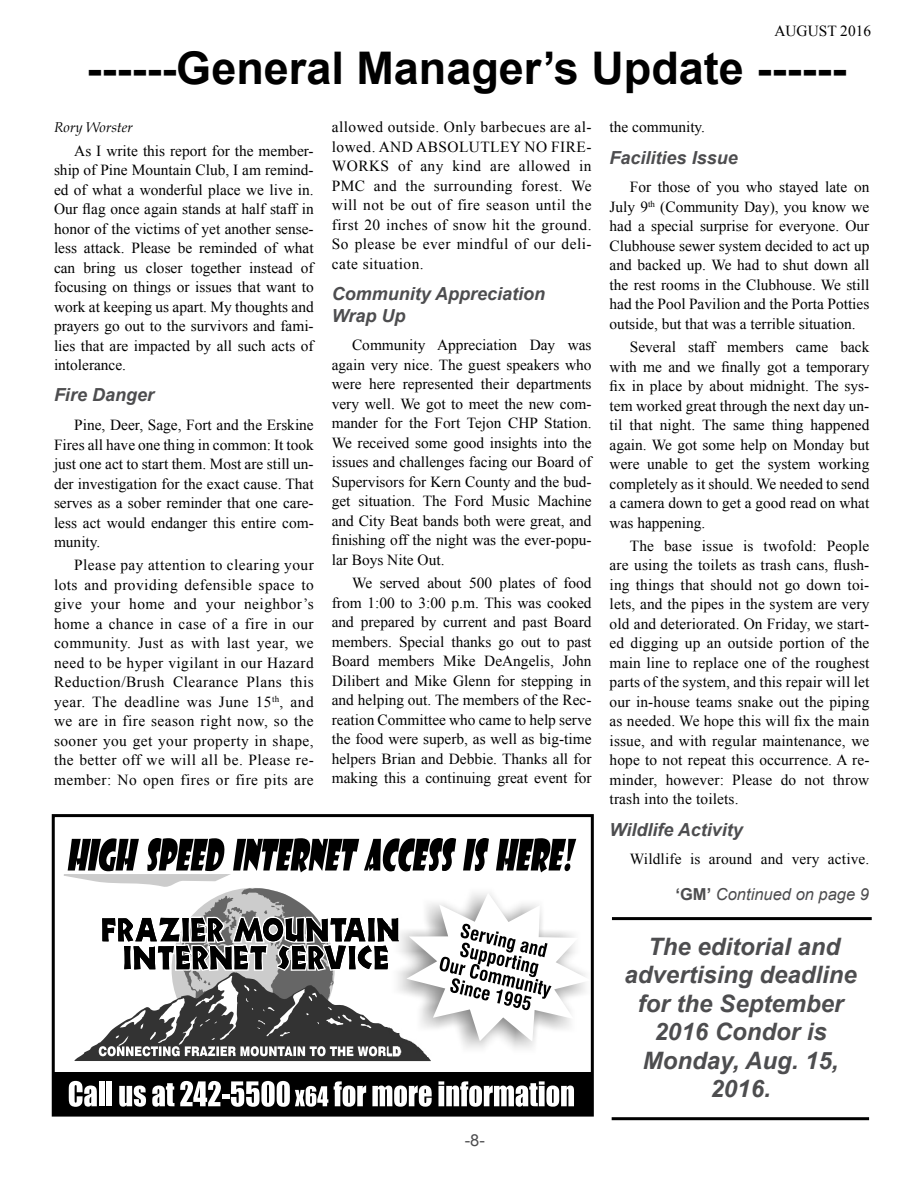
<style>
.page{position:relative;width:918px;height:1188px;background:#fff}
.page>*{position:absolute;margin:0;border:0;box-sizing:border-box;transform-origin:0 0}
.t1{font:700 45px "Arial";color:#000}
.t2{font:italic 700 24px/28.5px "Arial";color:#4d4d4f;text-align:center}
.t3{font:italic 700 18px/21.6px "Arial";color:#4d4d4f}
.t4{font:italic 16.5px "Arial";color:#4d4d4f}
.t5{font:16.5px "Arial";color:#4d4d4f}
.t6{font:15.3px/19.5px "Times New Roman";color:#000;text-align:justify}
.t7{font:italic 14.25px "Book Antiqua";color:#000}
.s1{font-weight:700;font-style:normal}
</style>
<div class="page">
<hr style="left:612px;top:917px;width:260px;height:3px;background:#000">
<hr style="left:612px;top:1117px;width:257px;height:3px;background:#000">
<div style="left:54px;top:1073px;width:538px;height:42px;background:#000"></div>
<svg style="left:69px;top:1081px;width:28px;height:26px"></svg>
<div style="left:99px;top:1081px;width:6px;height:25px;background:#fff"></div>
<div style="left:107px;top:1081px;width:5px;height:25px;background:#fff"></div>
<svg style="left:119px;top:1086px;width:27px;height:21px"></svg>
<svg style="left:152px;top:1083px;width:22px;height:24px"></svg>
<svg style="left:334px;top:1081px;width:32px;height:26px"></svg>
<svg style="left:372px;top:1086px;width:60px;height:21px"></svg>
<svg style="left:438px;top:1081px;width:136px;height:26px"></svg>
<svg style="left:180px;top:1081px;width:148px;height:26px"></svg>
<svg style="left:63px;top:838px;width:522px;height:223px"></svg>
<div style="left:52px;top:814px;width:542px;height:303px;border:3px solid #000"></div>
<p class="t6" style="left:774px;top:21px;width:98px">AUGUST 2016</p>
<h1 class="t1" style="left:86px;top:38px;width:762px">------General Manager’s Update ------</h1>
<p class="t7" style="left:54px;top:117px;width:80px">Rory Worster</p>
<p class="t6" style="left:54px;top:140px;width:261px;text-indent:20px">As I write this report for the member&shy;ship of Pine Mountain Club, I am remind&shy;ed of what a wonderful place we live in.<br>Our flag once again stands at half staff in honor of the victims of yet another sense&shy;less attack. Please be reminded of what can bring us closer together instead of focusing on things or issues that want to work at keeping us apart. My thoughts and prayers go out to the survivors and fami&shy;lies that are impacted by all such acts of intolerance.</p>
<p class="t3" style="left:54px;top:385px;width:102px">Fire Danger</p>
<p class="t6" style="left:54px;top:415px;width:261px;text-indent:20px">Pine, Deer, Sage, Fort and the Erskine Fires all have one thing in common: It took just one act to start them. Most are still un&shy;der investigation for the exact cause. That serves as a sober reminder that one care&shy;less act would endanger this entire com&shy;munity.</p>
<p class="t6" style="left:54px;top:555px;width:261px;text-indent:20px">Please pay attention to clearing your lots and providing defensible space to give your home and your neighbor’s home a chance in case of a fire in our community. Just as with last year, we need to be hyper vigilant in our Hazard Reduction/Brush Clearance Plans this year. The deadline was June 15<sup>th</sup>, and we are in fire season right now, so the sooner you get your property in shape, the better off we will all be. Please re&shy;member: No open fires or fire pits are</p>
<p class="t6" style="left:332px;top:117px;width:261px">allowed outside. Only barbecues are al&shy;lowed. AND ABSOLUTLEY NO FIRE-WORKS of any kind are allowed in PMC and the surrounding forest. We will not be out of fire season until the first 20 inches of snow hit the ground.<br>So please be ever mindful of our deli&shy;cate situation.</p>
<p class="t3" style="left:332px;top:284px;width:215px">Community Appreciation<br>Wrap Up</p>
<p class="t6" style="left:332px;top:335px;width:261px;text-indent:20px">Community Appreciation Day was again very nice. The guest speakers who were here represented their departments very well. We got to meet the new com&shy;mander for the Fort Tejon CHP Station.<br>We received some good insights into the issues and challenges facing our Board of Supervisors for Kern County and the bud&shy;get situation. The Ford Music Machine and City Beat bands both were great, and finishing off the night was the ever-popu&shy;lar Boys Nite Out.</p>
<p class="t6" style="left:332px;top:573px;width:261px;text-indent:20px">We served about 500 plates of food from 1:00 to 3:00 p.m. This was cooked and prepared by current and past Board members. Special thanks go out to past Board members Mike DeAngelis, John Dilibert and Mike Glenn for stepping in and helping out. The members of the Rec&shy;reation Committee who came to help serve the food were superb, as well as big-time helpers Brian and Debbie. Thanks all for making this a continuing great event for</p>
<p class="t5" style="left:465px;top:1129px;width:22px">-8-</p>
<p class="t6" style="left:610px;top:117px;width:97px">the community.</p>
<p class="t3" style="left:610px;top:147px;width:130px">Facilities Issue</p>
<p class="t6" style="left:610px;top:177px;width:261px;text-indent:20px">For those of you who stayed late on July 9<sup>th</sup> (Community Day), you know we had a special surprise for everyone. Our Clubhouse sewer system decided to act up and backed up. We had to shut down all the rest rooms in the Clubhouse. We still had the Pool Pavilion and the Porta Potties outside, but that was a terrible situation.</p>
<p class="t6" style="left:610px;top:337px;width:261px;text-indent:20px">Several staff members came back with me and we finally got a temporary fix in place by about midnight. The sys&shy;tem worked great through the next day un&shy;til that night. The same thing happened again. We got some help on Monday but were unable to get the system working completely as it should. We needed to send a camera down to get a good read on what was happening.</p>
<p class="t6" style="left:610px;top:536px;width:261px;text-indent:20px">The base issue is twofold: People are using the toilets as trash cans, flush&shy;ing things that should not go down toi&shy;lets, and the pipes in the system are very old and deteriorated. On Friday, we start&shy;ed digging up an outside portion of the main line to replace one of the roughest parts of the system, and this repair will let our in-house teams snake out the piping as needed. We hope this will fix the main issue, and with regular maintenance, we hope to not repeat this occurrence. A re&shy;minder, however: Please do not throw trash into the toilets.</p>
<p class="t3" style="left:610px;top:819px;width:135px">Wildlife Activity</p>
<p class="t6" style="left:630px;top:849px;width:241px">Wildlife is around and very active.</p>
<p class="t4" style="left:676px;top:884px;width:195px"><span class="s1">‘GM’</span> Continued on page 9</p>
<h2 class="t2" style="left:625px;top:933px;width:234px">The editorial and advertising deadline for the September<br>2016 Condor is<br>Monday, Aug. 15,<br>2016.</h2>
</div>
